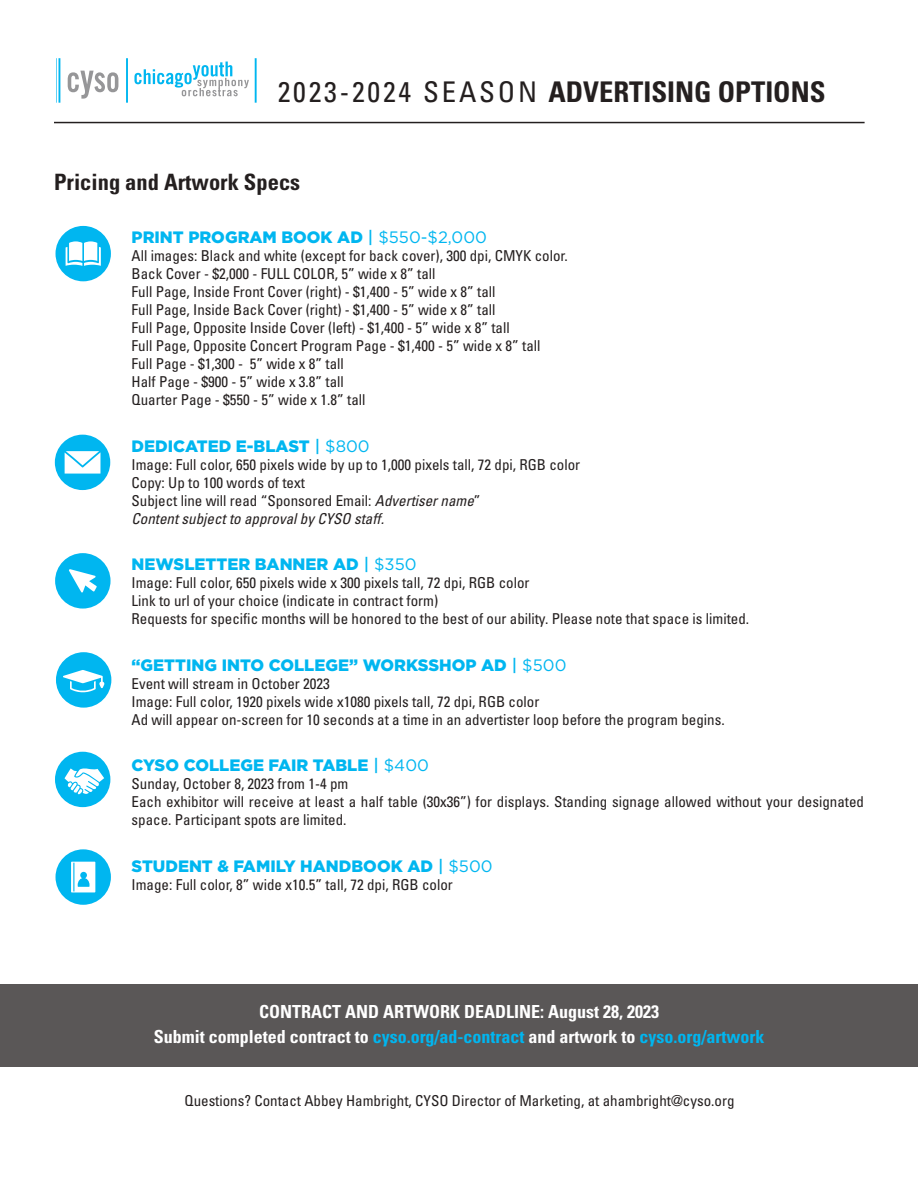
<style>
.page{position:relative;width:918px;height:1188px;background:#fff}
.page>*{position:absolute;margin:0;border:0;box-sizing:border-box;transform-origin:0 0}
.t1{font:700 condensed 28.5px "Univers LT Std";color:#241f1f}
.t2{font:700 condensed 22.5px "Univers LT Std";color:#241f1f}
.t3{font:700 condensed 18px/25.5px "Univers LT Std";color:#fff;text-align:center}
.t4{font:900 16.5px "Gotham";color:#00b6f0}
.t5{font:condensed 15px/18px "Univers LT Std";color:#241f1f}
.s1{font-weight:400}
.s2{font-weight:500}
.s3{font-style:italic}
.s4{color:#00b6f0}
</style>
<div class="page">
<svg style="left:68px;top:71px;width:50px;height:28px"></svg>
<svg style="left:56px;top:58px;width:4px;height:45px"></svg>
<svg style="left:126px;top:58px;width:2px;height:45px"></svg>
<svg style="left:255px;top:58px;width:1px;height:45px"></svg>
<svg style="left:134px;top:62px;width:115px;height:34px"></svg>
<hr style="left:54px;top:122px;width:811px;height:1px;background:#241f1f">
<div style="left:55px;top:435px;width:55px;height:55px;background:#00b6f0;border-radius:50%"></div>
<svg style="left:65px;top:451px;width:35px;height:23px"></svg>
<div style="left:56px;top:226px;width:55px;height:55px;background:#00b6f0;border-radius:50%"></div>
<svg style="left:66px;top:241px;width:35px;height:25px"></svg>
<div style="left:56px;top:849px;width:55px;height:56px;background:#00b6f0;border-radius:50%"></div>
<svg style="left:71px;top:862px;width:24px;height:30px"></svg>
<div style="left:55px;top:553px;width:56px;height:56px;background:#00b6f0;border-radius:50%"></div>
<svg style="left:69px;top:569px;width:28px;height:23px"></svg>
<div style="left:56px;top:652px;width:55px;height:56px;background:#00b6f0;border-radius:50%"></div>
<svg style="left:63px;top:670px;width:41px;height:23px"></svg>
<div style="left:55px;top:752px;width:55px;height:55px;background:#00b6f0;border-radius:50%"></div>
<svg style="left:65px;top:768px;width:39px;height:26px"></svg>
<div style="left:0;top:985px;width:918px;height:82px;background:#5a5757"></div>
<h1 class="t1" style="left:278px;top:74px;width:549px"><span class="s1">2023-2024 SEASON</span> ADVERTISING OPTIONS</h1>
<h2 class="t2" style="left:54px;top:168px;width:248px">Pricing and Artwork Specs</h2>
<p class="t4" style="left:132px;top:228px;width:357px">PRINT PROGRAM BOOK AD <span class="s2">|</span> <span class="s1">$550-$2,000</span></p>
<p class="t5" style="left:132px;top:247px;width:438px">All images: Black and white (except for back cover), 300 dpi, CMYK color.<br>Back Cover - $2,000 - FULL COLOR, 5” wide x 8” tall<br>Full Page, Inside Front Cover (right) - $1,400 - 5” wide x 8” tall<br>Full Page, Inside Back Cover (right) - $1,400 - 5” wide x 8” tall<br>Full Page, Opposite Inside Cover (left) - $1,400 - 5” wide x 8” tall<br>Full Page, Opposite Concert Program Page - $1,400 - 5” wide x 8” tall<br>Full Page - $1,300 - 5” wide x 8” tall<br>Half Page - $900 - 5” wide x 3.8” tall<br>Quarter Page - $550 - 5” wide x 1.8” tall</p>
<p class="t4" style="left:132px;top:436px;width:240px">DEDICATED E-BLAST <span class="s2">|</span> <span class="s1">$800</span></p>
<p class="t5" style="left:132px;top:455px;width:450px">Image: Full color, 650 pixels wide by up to 1,000 pixels tall, 72 dpi, RGB color Copy: Up to 100 words of text<br>Subject line will read “Sponsored Email: <span class="s3">Advertiser name</span>”<br><span class="s3">Content subject to approval by CYSO staff.</span></p>
<p class="t4" style="left:132px;top:555px;width:286px">NEWSLETTER BANNER AD <span class="s2">|</span> <span class="s1">$350</span></p>
<p class="t5" style="left:132px;top:574px;width:619px">Image: Full color, 650 pixels wide x 300 pixels tall, 72 dpi, RGB color<br>Link to url of your choice (indicate in contract form)<br>Requests for specific months will be honored to the best of our ability. Please note that space is limited.</p>
<p class="t4" style="left:132px;top:655px;width:436px">“GETTING INTO COLLEGE” WORKSSHOP AD <span class="s2">|</span> <span class="s1">$500</span></p>
<p class="t5" style="left:132px;top:674px;width:595px">Event will stream in October 2023<br>Image: Full color, 1920 pixels wide x1080 pixels tall, 72 dpi, RGB color<br>Ad will appear on-screen for 10 seconds at a time in an advertister loop before the program begins.</p>
<p class="t4" style="left:132px;top:756px;width:299px">CYSO COLLEGE FAIR TABLE <span class="s2">|</span> <span class="s1">$400</span></p>
<p class="t5" style="left:132px;top:775px;width:734px">Sunday, October 8, 2023 from 1-4 pm<br>Each exhibitor will receive at least a half table (30x36”) for displays. Standing signage allowed without your designated space. Participant spots are limited.</p>
<p class="t4" style="left:132px;top:856px;width:363px">STUDENT &amp; FAMILY HANDBOOK AD <span class="s2">|</span> <span class="s1">$500</span></p>
<p class="t5" style="left:132px;top:875px;width:323px">Image: Full color, 8” wide x10.5” tall, 72 dpi, RGB color</p>
<p class="t3" style="left:154px;top:998px;width:612px">CONTRACT AND ARTWORK DEADLINE: August 28, 2023<br>Submit completed contract to <span class="s4">cyso.org/ad-contract</span> and artwork to <span class="s4">cyso.org/artwork</span></p>
<p class="t5" style="left:185px;top:1091px;width:552px">Questions? Contact Abbey Hambright, CYSO Director of Marketing, at ahambright@cyso.org</p>
</div>
